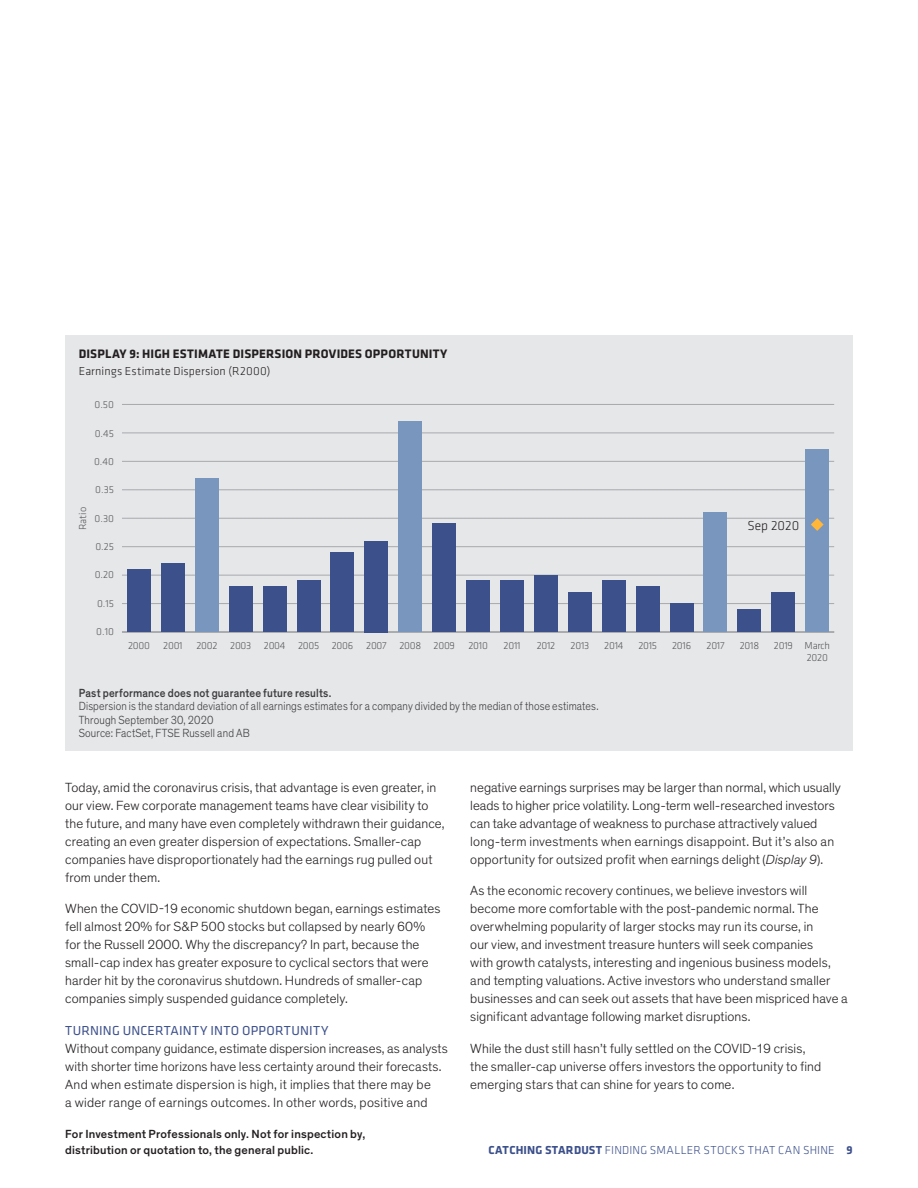
<style>
.page{position:relative;width:918px;height:1188px;background:#fff}
.page>*{position:absolute;margin:0;border:0;box-sizing:border-box;transform-origin:0 0}
.t1{font:300 13.5px/18px "Theinhardt";letter-spacing:.01em;color:#231f20}
.t2{font:13.5px "Klavika";letter-spacing:.02em;color:#3c508b}
.t3{font:300 13.5px "Klavika";color:#231f20}
.t4{font:700 12.75px "Klavika";letter-spacing:.015em;color:#231f20}
.t5{font:300 12px/13.5px "Theinhardt";letter-spacing:.015em;color:#3e3e3f;scale:.9 1}
.t6{font:500 12px/16.5px "Theinhardt";letter-spacing:.015em;color:#231f20}
.t7{font:300 12px "Klavika";letter-spacing:.025em;color:#3c508b}
.t8{font:500 12px "Theinhardt";letter-spacing:.015em;color:#3e3e3f;scale:.9 1}
.t9{font:300 12px "Klavika";letter-spacing:.015em;color:#231f20}
.t10{font:300 10.5px/12px "Klavika";letter-spacing:-.025em;color:#57585a}
.s1{font-style:italic}
.s2{font-weight:700}
</style>
<div class="page">
<div style="left:65px;top:335px;width:788px;height:416px;background:#e6e7e9"></div>
<hr style="left:122px;top:631px;width:712px;height:2px;background:#a8a9ad">
<hr style="left:122px;top:603px;width:712px;height:1px;background:#a8a9ad">
<hr style="left:122px;top:575px;width:712px;height:1px;background:#a8a9ad">
<hr style="left:122px;top:546px;width:712px;height:1px;background:#a8a9ad">
<hr style="left:122px;top:518px;width:712px;height:1px;background:#a8a9ad">
<hr style="left:122px;top:489px;width:712px;height:1px;background:#a8a9ad">
<hr style="left:122px;top:461px;width:712px;height:1px;background:#a8a9ad">
<hr style="left:122px;top:432px;width:712px;height:1px;background:#a8a9ad">
<hr style="left:122px;top:404px;width:712px;height:1px;background:#a8a9ad">
<div style="left:127px;top:569px;width:24px;height:63px;background:#3c508b"></div>
<div style="left:161px;top:564px;width:24px;height:68px;background:#3c508b"></div>
<div style="left:195px;top:478px;width:24px;height:154px;background:#7996be"></div>
<div style="left:229px;top:586px;width:24px;height:46px;background:#3c508b"></div>
<div style="left:263px;top:586px;width:23px;height:46px;background:#3c508b"></div>
<div style="left:297px;top:581px;width:23px;height:51px;background:#3c508b"></div>
<div style="left:331px;top:552px;width:23px;height:80px;background:#3c508b"></div>
<div style="left:364px;top:541px;width:24px;height:91px;background:#3c508b"></div>
<div style="left:398px;top:421px;width:24px;height:211px;background:#7996be"></div>
<div style="left:432px;top:524px;width:24px;height:108px;background:#3c508b"></div>
<div style="left:466px;top:581px;width:24px;height:51px;background:#3c508b"></div>
<div style="left:500px;top:581px;width:24px;height:51px;background:#3c508b"></div>
<div style="left:534px;top:575px;width:24px;height:57px;background:#3c508b"></div>
<div style="left:568px;top:592px;width:24px;height:40px;background:#3c508b"></div>
<div style="left:602px;top:581px;width:24px;height:51px;background:#3c508b"></div>
<div style="left:636px;top:586px;width:23px;height:46px;background:#3c508b"></div>
<div style="left:670px;top:604px;width:23px;height:28px;background:#3c508b"></div>
<div style="left:704px;top:513px;width:23px;height:119px;background:#7996be"></div>
<div style="left:737px;top:609px;width:24px;height:23px;background:#3c508b"></div>
<div style="left:771px;top:592px;width:24px;height:40px;background:#3c508b"></div>
<div style="left:805px;top:450px;width:24px;height:182px;background:#7996be"></div>
<svg style="left:811px;top:518px;width:13px;height:13px"></svg>
<p class="t4" style="left:79px;top:345px;width:370px">DISPLAY 9: HIGH ESTIMATE DISPERSION PROVIDES OPPORTUNITY</p>
<p class="t9" style="left:79px;top:364px;width:193px">Earnings Estimate Dispersion (R2000)</p>
<p class="t10" style="left:77px;top:530px;width:25px;rotate:-90deg">Ratio</p>
<p class="t10" style="left:95px;top:399px;width:21px">0.50</p>
<p class="t10" style="left:95px;top:427px;width:21px">0.45</p>
<p class="t10" style="left:94px;top:455px;width:21px">0.40</p>
<p class="t10" style="left:95px;top:484px;width:20px">0.35</p>
<p class="t10" style="left:95px;top:512px;width:21px">0.30</p>
<p class="t10" style="left:95px;top:540px;width:20px">0.25</p>
<p class="t10" style="left:95px;top:569px;width:21px">0.20</p>
<p class="t10" style="left:97px;top:597px;width:19px">0.15</p>
<p class="t10" style="left:96px;top:625px;width:19px">0.10</p>
<p class="t3" style="left:747px;top:517px;width:53px">Sep 2020</p>
<p class="t10" style="left:128px;top:639px;width:23px">2000</p>
<p class="t10" style="left:163px;top:639px;width:21px">2001</p>
<p class="t10" style="left:196px;top:639px;width:260px">2002 2003 2004 2005 2006 2007 2008 2009</p>
<p class="t10" style="left:468px;top:639px;width:21px">2010</p>
<p class="t10" style="left:504px;top:639px;width:19px">2011</p>
<p class="t10" style="left:537px;top:639px;width:20px">2012</p>
<p class="t10" style="left:571px;top:639px;width:20px">2013</p>
<p class="t10" style="left:604px;top:639px;width:21px">2014</p>
<p class="t10" style="left:638px;top:639px;width:20px">2015</p>
<p class="t10" style="left:672px;top:639px;width:21px">2016</p>
<p class="t10" style="left:707px;top:639px;width:20px">2017</p>
<p class="t10" style="left:740px;top:639px;width:21px">2018</p>
<p class="t10" style="left:774px;top:639px;width:20px">2019</p>
<p class="t8" style="left:79px;top:686px;width:282px">Past performance does not guarantee future results.</p>
<p class="t5" style="left:79px;top:700px;width:579px">Dispersion is the standard deviation of all earnings estimates for a company divided by the median of those estimates.<br>Through September 30, 2020<br>Source: FactSet, FTSE Russell and AB</p>
<p class="t10" style="left:805px;top:639px;width:27px">March<br>2020</p>
<p class="t1" style="left:65px;top:778px;width:381px">Today, amid the coronavirus crisis, that advantage is even greater, in our view. Few corporate management teams have clear visibility to the future, and many have even completely withdrawn their guidance, creating an even greater dispersion of expectations. Smaller-cap companies have disproportionately had the earnings rug pulled out from under them.</p>
<p class="t1" style="left:65px;top:900px;width:377px">When the COVID-19 economic shutdown began, earnings estimates fell almost 20% for S&amp;P 500 stocks but collapsed by nearly 60% for the Russell 2000. Why the discrepancy? In part, because the small-cap index has greater exposure to cyclical sectors that were harder hit by the coronavirus shutdown. Hundreds of smaller-cap companies simply suspended guidance completely.</p>
<p class="t2" style="left:65px;top:1021px;width:265px">TURNING UNCERTAINTY INTO OPPORTUNITY</p>
<p class="t1" style="left:65px;top:1039px;width:384px">Without company guidance, estimate dispersion increases, as analysts with shorter time horizons have less certainty around their forecasts.<br>And when estimate dispersion is high, it implies that there may be<br>a wider range of earnings outcomes. In other words, positive and</p>
<p class="t6" style="left:65px;top:1126px;width:302px">For Investment Professionals only. Not for inspection by, distribution or quotation to, the general public.</p>
<p class="t1" style="left:470px;top:778px;width:372px">negative earnings surprises may be larger than normal, which usually leads to higher price volatility. Long-term well-researched investors can take advantage of weakness to purchase attractively valued long-term investments when earnings disappoint. But it’s also an opportunity for outsized profit when earnings delight (<span class="s1">Display 9</span>).</p>
<p class="t1" style="left:470px;top:882px;width:379px">As the economic recovery continues, we believe investors will become more comfortable with the post-pandemic normal. The overwhelming popularity of larger stocks may run its course, in<br>our view, and investment treasure hunters will seek companies<br>with growth catalysts, interesting and ingenious business models, and tempting valuations. Active investors who understand smaller businesses and can seek out assets that have been mispriced have a significant advantage following market disruptions.</p>
<p class="t1" style="left:470px;top:1039px;width:352px">While the dust still hasn’t fully settled on the COVID-19 crisis, the smaller-cap universe offers investors the opportunity to find emerging stars that can shine for years to come.</p>
<p class="t7" style="left:488px;top:1143px;width:366px"><span class="s2">CATCHING STARDUST</span> FINDING SMALLER STOCKS THAT CAN SHINE <span class="s2">9</span></p>
</div>
